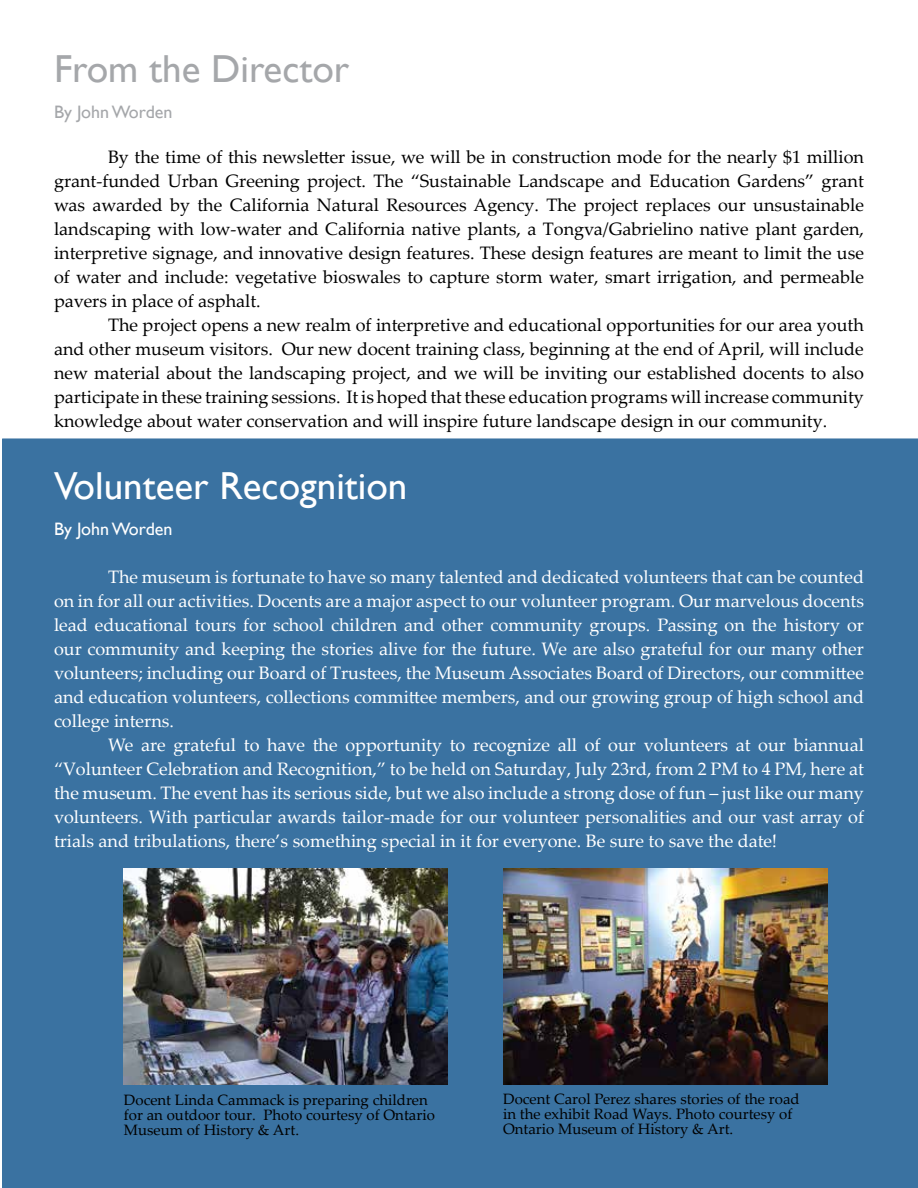
<style>
.page{position:relative;width:918px;height:1188px;background:#fff}
.page>*{position:absolute;margin:0;border:0;box-sizing:border-box;transform-origin:0 0}
.t1{font:39px "Gill Sans";color:#fff}
.t2{font:39px "Gill Sans";color:#a5a7aa}
.t3{font:18px/24px "Palatino Linotype";color:#000;text-align:justify}
.t4{font:18px/24px "Palatino Linotype";color:#fff;text-align:justify}
.t5{font:18px "Gill Sans";color:#a5a7aa}
.t6{font:18px "Gill Sans";color:#fff}
.t7{font:15px/15px "Palatino Linotype";color:#000}
</style>
<div class="page">
<div style="left:2px;top:438px;width:916px;height:750px;background:#3a72a1"></div>
<img style="left:124px;top:869px;width:324px;height:216px">
<img style="left:503px;top:869px;width:324px;height:216px">
<h1 class="t2" style="left:54px;top:46px;width:297px">From the Director</h1>
<p class="t5" style="left:54px;top:102px;width:120px">By John Worden</p>
<p class="t3" style="left:54px;top:144px;width:812px;text-indent:54px">By the time of this newsletter issue, we will be in construction mode for the nearly $1 million grant-funded Urban Greening project. The “Sustainable Landscape and Education Gardens” grant was awarded by the California Natural Resources Agency. The project replaces our unsustainable landscaping with low-water and California native plants, a Tongva/Gabrielino native plant garden, interpretive signage, and innovative design features. These design features are meant to limit the use of water and include: vegetative bioswales to capture storm water, smart irrigation, and permeable pavers in place of asphalt.</p>
<p class="t3" style="left:54px;top:312px;width:812px;text-indent:54px">The project opens a new realm of interpretive and educational opportunities for our area youth and other museum visitors. Our new docent training class, beginning at the end of April, will include new material about the landscaping project, and we will be inviting our established docents to also participate in these training sessions. It is hoped that these education programs will increase community knowledge about water conservation and will inspire future landscape design in our community.</p>
<h1 class="t1" style="left:54px;top:463px;width:355px">Volunteer Recognition</h1>
<p class="t6" style="left:54px;top:519px;width:120px">By John Worden</p>
<p class="t4" style="left:54px;top:564px;width:812px;text-indent:54px">The museum is fortunate to have so many talented and dedicated volunteers that can be counted on in for all our activities. Docents are a major aspect to our volunteer program. Our marvelous docents lead educational tours for school children and other community groups. Passing on the history or our community and keeping the stories alive for the future. We are also grateful for our many other volunteers; including our Board of Trustees, the Museum Associates Board of Directors, our committee and education volunteers, collections committee members, and our growing group of high school and college interns.</p>
<p class="t4" style="left:54px;top:732px;width:812px;text-indent:54px">We are grateful to have the opportunity to recognize all of our volunteers at our biannual “Volunteer Celebration and Recognition,” to be held on Saturday, July 23rd, from 2 PM to 4 PM, here at the museum. The event has its serious side, but we also include a strong dose of fun – just like our many volunteers. With particular awards tailor-made for our volunteer personalities and our vast array of trials and tribulations, there’s something special in it for everyone. Be sure to save the date!</p>
<p class="t7" style="left:124px;top:1091px;width:312px">Docent Linda Cammack is preparing children for an outdoor tour. Photo courtesy of Ontario<br>Museum of History &amp; Art.</p>
<p class="t7" style="left:503px;top:1091px;width:298px">Docent Carol Perez shares stories of the road in the exhibit Road Ways. Photo courtesy of<br>Ontario Museum of History &amp; Art.</p>
</div>
